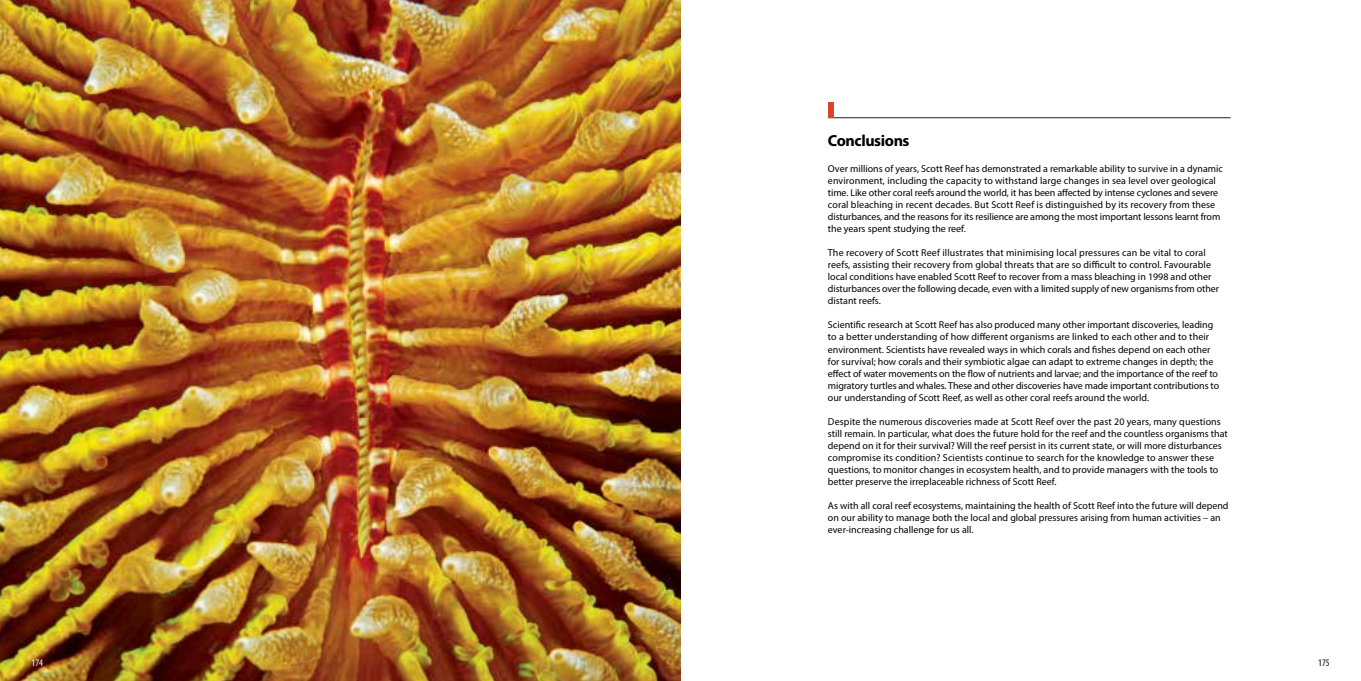
<style>
.page{position:relative;width:1361px;height:681px;background:#fff}
.page>*{position:absolute;margin:0;border:0;box-sizing:border-box;transform-origin:0 0}
.t1{font:700 16px "Myriad Pro";letter-spacing:-.025em;color:#000}
.t2{font:10px/12px "Myriad Pro";color:#000}
.t3{font:condensed 10px "Myriad Pro";color:#fff}
.t4{font:condensed 10px "Myriad Pro";color:#000}
</style>
<div class="page">
<hr style="left:828px;top:117px;width:402px;height:1px;background:#221f20">
<div style="left:828px;top:102px;width:5px;height:15px;background:#dc4526"></div>
<img style="left:0;top:0;width:680px;height:680px">
<h1 class="t1" style="left:828px;top:130px;width:83px">Conclusions</h1>
<p class="t2" style="left:828px;top:163px;width:397px">Over millions of years, Scott Reef has demonstrated a remarkable ability to survive in a dynamic environment, including the capacity to withstand large changes in sea level over geological time. Like other coral reefs around the world, it has been affected by intense cyclones and severe coral bleaching in recent decades. But Scott Reef is distinguished by its recovery from these disturbances, and the reasons for its resilience are among the most important lessons learnt from the years spent studying the reef.</p>
<p class="t2" style="left:828px;top:247px;width:392px">The recovery of Scott Reef illustrates that minimising local pressures can be vital to coral reefs, assisting their recovery from global threats that are so difficult to control. Favourable local conditions have enabled Scott Reef to recover from a mass bleaching in 1998 and other disturbances over the following decade, even with a limited supply of new organisms from other distant reefs.</p>
<p class="t2" style="left:828px;top:319px;width:393px">Scientific research at Scott Reef has also produced many other important discoveries, leading to a better understanding of how different organisms are linked to each other and to their environment. Scientists have revealed ways in which corals and fishes depend on each other for survival; how corals and their symbiotic algae can adapt to extreme changes in depth; the effect of water movements on the flow of nutrients and larvae; and the importance of the reef to migratory turtles and whales. These and other discoveries have made important contributions to our understanding of Scott Reef, as well as other coral reefs around the world.</p>
<p class="t2" style="left:828px;top:415px;width:401px">Despite the numerous discoveries made at Scott Reef over the past 20 years, many questions still remain. In particular, what does the future hold for the reef and the countless organisms that depend on it for their survival? Will the reef persist in its current state, or will more disturbances compromise its condition? Scientists continue to search for the knowledge to answer these questions, to monitor changes in ecosystem health, and to provide managers with the tools to better preserve the irreplaceable richness of Scott Reef.</p>
<p class="t2" style="left:828px;top:499px;width:402px">As with all coral reef ecosystems, maintaining the health of Scott Reef into the future will depend on our ability to manage both the local and global pressures arising from human activities – an ever-increasing challenge for us all.</p>
<p class="t3" style="left:31px;top:656px;width:13px">174</p>
<p class="t4" style="left:1318px;top:656px;width:13px">175</p>
</div>
